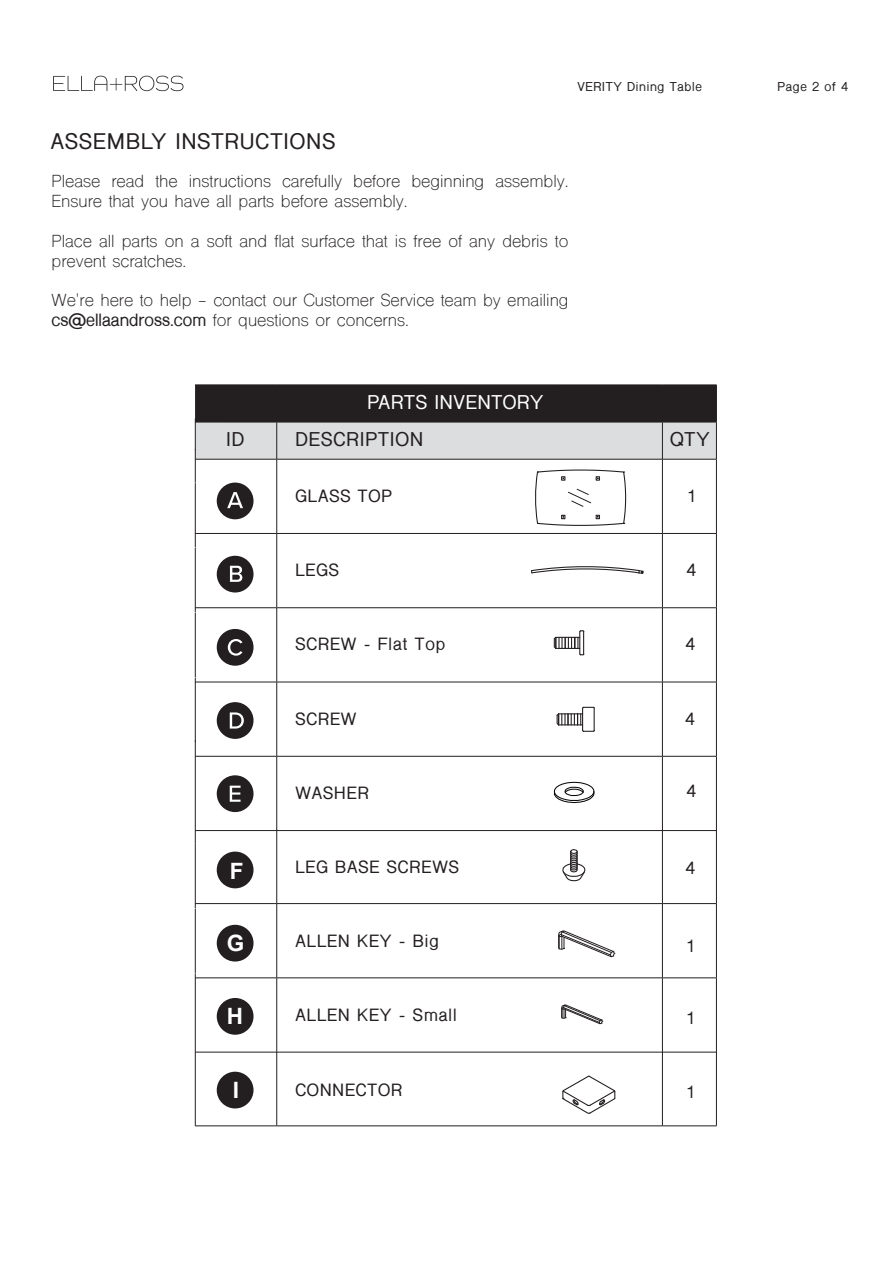
<style>
.page{position:relative;width:894px;height:1263px;background:#fff}
.page>*{position:absolute;margin:0;border:0;box-sizing:border-box;transform-origin:0 0}
.t1{font:700 22.5px "Arial";color:#fff}
.t2{font:700 21px "Shree Dev 0714";letter-spacing:.06em;color:#231f20}
.t3{font:700 18.6px "Shree Dev 0714";letter-spacing:.06em;color:#231f20}
.t4{font:700 18.6px "Shree Dev 0714";letter-spacing:.045em;color:#fff}
.t5{font:16.5px/19.8px "Shree Dev 0714";color:#231f20}
.t6{font:700 16.5px "Shree Dev 0714";letter-spacing:.06em;color:#231f20}
.t7{font:700 12px "Shree Dev 0714";letter-spacing:.06em;color:#231f20}
.s1{font-weight:700}
</style>
<div class="page">
<svg style="left:53px;top:76px;width:130px;height:15px"></svg>
<svg style="left:553px;top:781px;width:41px;height:23px"></svg>
<div style="left:195px;top:385px;width:521px;height:37px;background:#231f20"></div>
<div style="left:196px;top:423px;width:520px;height:36px;background:#dcdddf"></div>
<hr style="left:195px;top:418px;width:1px;height:32px;background:#231f20">
<hr style="left:716px;top:385px;width:1px;height:37px;background:#231f20">
<hr style="left:195px;top:422px;width:81px;height:1px;background:#231f20">
<hr style="left:195px;top:449px;width:1px;height:34px;background:#231f20">
<hr style="left:276px;top:422px;width:386px;height:1px;background:#231f20">
<hr style="left:276px;top:422px;width:1px;height:37px;background:#231f20">
<hr style="left:662px;top:422px;width:54px;height:1px;background:#231f20">
<hr style="left:662px;top:422px;width:1px;height:37px;background:#231f20">
<hr style="left:716px;top:422px;width:1px;height:37px;background:#231f20">
<hr style="left:195px;top:459px;width:81px;height:1px;background:#231f20">
<hr style="left:195px;top:483px;width:1px;height:64px;background:#231f20">
<hr style="left:276px;top:459px;width:386px;height:1px;background:#231f20">
<hr style="left:276px;top:459px;width:1px;height:74px;background:#231f20">
<hr style="left:662px;top:459px;width:54px;height:1px;background:#231f20">
<hr style="left:662px;top:459px;width:1px;height:74px;background:#231f20">
<hr style="left:716px;top:459px;width:1px;height:74px;background:#231f20">
<hr style="left:195px;top:533px;width:81px;height:1px;background:#231f20">
<hr style="left:195px;top:548px;width:1px;height:64px;background:#231f20">
<hr style="left:276px;top:533px;width:386px;height:1px;background:#231f20">
<hr style="left:276px;top:534px;width:1px;height:73px;background:#231f20">
<hr style="left:662px;top:533px;width:54px;height:1px;background:#231f20">
<hr style="left:662px;top:534px;width:1px;height:73px;background:#231f20">
<hr style="left:716px;top:534px;width:1px;height:73px;background:#231f20">
<hr style="left:195px;top:607px;width:81px;height:1px;background:#231f20">
<hr style="left:195px;top:613px;width:1px;height:64px;background:#231f20">
<hr style="left:276px;top:607px;width:386px;height:1px;background:#231f20">
<hr style="left:276px;top:608px;width:1px;height:74px;background:#231f20">
<hr style="left:662px;top:607px;width:54px;height:1px;background:#231f20">
<hr style="left:662px;top:608px;width:1px;height:74px;background:#231f20">
<hr style="left:716px;top:608px;width:1px;height:74px;background:#231f20">
<hr style="left:195px;top:682px;width:81px;height:1px;background:#231f20">
<hr style="left:195px;top:677px;width:1px;height:65px;background:#231f20">
<hr style="left:276px;top:682px;width:386px;height:1px;background:#231f20">
<hr style="left:276px;top:682px;width:1px;height:74px;background:#231f20">
<hr style="left:662px;top:682px;width:54px;height:1px;background:#231f20">
<hr style="left:662px;top:682px;width:1px;height:74px;background:#231f20">
<hr style="left:716px;top:682px;width:1px;height:74px;background:#231f20">
<hr style="left:195px;top:756px;width:81px;height:1px;background:#231f20">
<hr style="left:195px;top:740px;width:1px;height:90px;background:#231f20">
<hr style="left:276px;top:756px;width:386px;height:1px;background:#231f20">
<hr style="left:276px;top:756px;width:1px;height:74px;background:#231f20">
<hr style="left:662px;top:756px;width:54px;height:1px;background:#231f20">
<hr style="left:662px;top:756px;width:1px;height:74px;background:#231f20">
<hr style="left:716px;top:756px;width:1px;height:74px;background:#231f20">
<hr style="left:195px;top:830px;width:81px;height:1px;background:#231f20">
<hr style="left:276px;top:830px;width:386px;height:1px;background:#231f20">
<hr style="left:662px;top:830px;width:54px;height:1px;background:#231f20">
<div style="left:217px;top:483px;width:35px;height:35px;background:#231f20;border-radius:50%"></div>
<div style="left:217px;top:483px;width:36px;height:36px;border:2px solid #231f20;border-radius:50%"></div>
<svg style="left:227px;top:492px;width:16px;height:16px"></svg>
<div style="left:217px;top:557px;width:35px;height:35px;background:#231f20;border-radius:50%"></div>
<div style="left:217px;top:556px;width:36px;height:36px;border:2px solid #231f20;border-radius:50%"></div>
<svg style="left:230px;top:566px;width:12px;height:16px"></svg>
<div style="left:217px;top:630px;width:35px;height:35px;background:#231f20;border-radius:50%"></div>
<div style="left:217px;top:629px;width:36px;height:37px;border:2px solid #231f20;border-radius:50%"></div>
<svg style="left:228px;top:639px;width:14px;height:17px"></svg>
<div style="left:217px;top:703px;width:35px;height:35px;background:#231f20;border-radius:50%"></div>
<div style="left:217px;top:702px;width:36px;height:37px;border:2px solid #231f20;border-radius:50%"></div>
<svg style="left:230px;top:712px;width:14px;height:16px"></svg>
<div style="left:217px;top:776px;width:35px;height:35px;background:#231f20;border-radius:50%"></div>
<div style="left:217px;top:775px;width:36px;height:37px;border:2px solid #231f20;border-radius:50%"></div>
<svg style="left:230px;top:786px;width:10px;height:16px"></svg>
<svg style="left:195px;top:831px;width:1px;height:12px"></svg>
<hr style="left:195px;top:843px;width:1px;height:65px;background:#231f20">
<hr style="left:276px;top:829px;width:1px;height:74px;background:#231f20">
<hr style="left:662px;top:829px;width:1px;height:74px;background:#231f20">
<hr style="left:716px;top:829px;width:1px;height:74px;background:#231f20">
<hr style="left:195px;top:903px;width:81px;height:1px;background:#231f20">
<hr style="left:195px;top:908px;width:1px;height:65px;background:#231f20">
<hr style="left:276px;top:903px;width:386px;height:1px;background:#231f20">
<hr style="left:276px;top:904px;width:1px;height:73px;background:#231f20">
<hr style="left:662px;top:903px;width:54px;height:1px;background:#231f20">
<hr style="left:662px;top:904px;width:1px;height:73px;background:#231f20">
<hr style="left:716px;top:904px;width:1px;height:73px;background:#231f20">
<hr style="left:195px;top:977px;width:81px;height:1px;background:#231f20">
<hr style="left:195px;top:973px;width:1px;height:79px;background:#231f20">
<hr style="left:276px;top:977px;width:386px;height:1px;background:#231f20">
<hr style="left:276px;top:978px;width:1px;height:74px;background:#231f20">
<hr style="left:662px;top:977px;width:54px;height:1px;background:#231f20">
<hr style="left:662px;top:978px;width:1px;height:74px;background:#231f20">
<hr style="left:716px;top:978px;width:1px;height:74px;background:#231f20">
<hr style="left:195px;top:1052px;width:81px;height:1px;background:#231f20">
<hr style="left:276px;top:1052px;width:386px;height:1px;background:#231f20">
<hr style="left:662px;top:1052px;width:54px;height:1px;background:#231f20">
<div style="left:217px;top:852px;width:35px;height:35px;background:#231f20;border-radius:50%"></div>
<div style="left:217px;top:851px;width:36px;height:37px;border:2px solid #231f20;border-radius:50%"></div>
<div style="left:217px;top:926px;width:35px;height:35px;background:#231f20;border-radius:50%"></div>
<div style="left:217px;top:925px;width:36px;height:36px;border:2px solid #231f20;border-radius:50%"></div>
<div style="left:217px;top:999px;width:35px;height:35px;background:#231f20;border-radius:50%"></div>
<div style="left:217px;top:998px;width:36px;height:37px;border:2px solid #231f20;border-radius:50%"></div>
<hr style="left:195px;top:1052px;width:1px;height:74px;background:#231f20">
<hr style="left:276px;top:1052px;width:1px;height:73px;background:#231f20">
<hr style="left:662px;top:1052px;width:1px;height:73px;background:#231f20">
<hr style="left:716px;top:1052px;width:1px;height:73px;background:#231f20">
<hr style="left:195px;top:1125px;width:81px;height:1px;background:#231f20">
<hr style="left:276px;top:1125px;width:386px;height:1px;background:#231f20">
<hr style="left:662px;top:1125px;width:54px;height:1px;background:#231f20">
<div style="left:217px;top:1072px;width:35px;height:35px;background:#231f20;border-radius:50%"></div>
<div style="left:217px;top:1072px;width:36px;height:36px;border:2px solid #231f20;border-radius:50%"></div>
<svg style="left:531px;top:566px;width:113px;height:8px"></svg>
<svg style="left:556px;top:706px;width:39px;height:26px"></svg>
<svg style="left:553px;top:630px;width:31px;height:26px"></svg>
<svg style="left:562px;top:849px;width:23px;height:33px"></svg>
<svg style="left:562px;top:1075px;width:54px;height:39px"></svg>
<svg style="left:558px;top:930px;width:57px;height:28px"></svg>
<svg style="left:561px;top:1004px;width:42px;height:20px"></svg>
<svg style="left:535px;top:469px;width:91px;height:57px"></svg>
<p class="t7" style="left:577px;top:80px;width:126px">VERITY Dining Table</p>
<p class="t7" style="left:777px;top:80px;width:72px">Page 2 of 4</p>
<p class="t2" style="left:51px;top:129px;width:286px">ASSEMBLY INSTRUCTIONS</p>
<p class="t5" style="left:52px;top:174px;width:518px">Please read the instructions carefully before beginning assembly.<br>Ensure that you have all parts before assembly.</p>
<p class="t5" style="left:52px;top:233px;width:518px">Place all parts on a soft and flat surface that is free of any debris to prevent scratches.</p>
<p class="t5" style="left:52px;top:292px;width:518px">We're here to help - contact our Customer Service team by emailing <span class="s1">cs@ellaandross.com</span> for questions or concerns.</p>
<p class="t4" style="left:367px;top:392px;width:177px">PARTS INVENTORY</p>
<p class="t3" style="left:226px;top:429px;width:19px">ID</p>
<p class="t3" style="left:295px;top:429px;width:129px">DESCRIPTION</p>
<p class="t3" style="left:670px;top:429px;width:41px">QTY</p>
<p class="t6" style="left:295px;top:487px;width:98px">GLASS TOP</p>
<p class="t6" style="left:685px;top:487px;width:11px">1</p>
<p class="t6" style="left:295px;top:561px;width:45px">LEGS</p>
<p class="t6" style="left:686px;top:561px;width:11px">4</p>
<p class="t6" style="left:295px;top:635px;width:151px">SCREW - Flat Top</p>
<p class="t6" style="left:685px;top:635px;width:11px">4</p>
<p class="t6" style="left:295px;top:709px;width:63px">SCREW</p>
<p class="t6" style="left:684px;top:709px;width:11px">4</p>
<h1 class="t1" style="left:230px;top:855px;width:15px">F</h1>
<h1 class="t1" style="left:227px;top:927px;width:19px">G</h1>
<p class="t6" style="left:295px;top:783px;width:75px">WASHER</p>
<p class="t6" style="left:686px;top:782px;width:11px">4</p>
<p class="t6" style="left:295px;top:857px;width:165px">LEG BASE SCREWS</p>
<p class="t6" style="left:685px;top:859px;width:11px">4</p>
<p class="t6" style="left:295px;top:932px;width:145px">ALLEN KEY - Big</p>
<p class="t6" style="left:684px;top:936px;width:11px">1</p>
<h1 class="t1" style="left:227px;top:1000px;width:18px">H</h1>
<p class="t6" style="left:295px;top:1005px;width:163px">ALLEN KEY - Small</p>
<p class="t6" style="left:684px;top:1008px;width:11px">1</p>
<h1 class="t1" style="left:233px;top:1074px;width:8px">I</h1>
<p class="t6" style="left:295px;top:1081px;width:108px">CONNECTOR</p>
<p class="t6" style="left:684px;top:1082px;width:11px">1</p>
</div>
